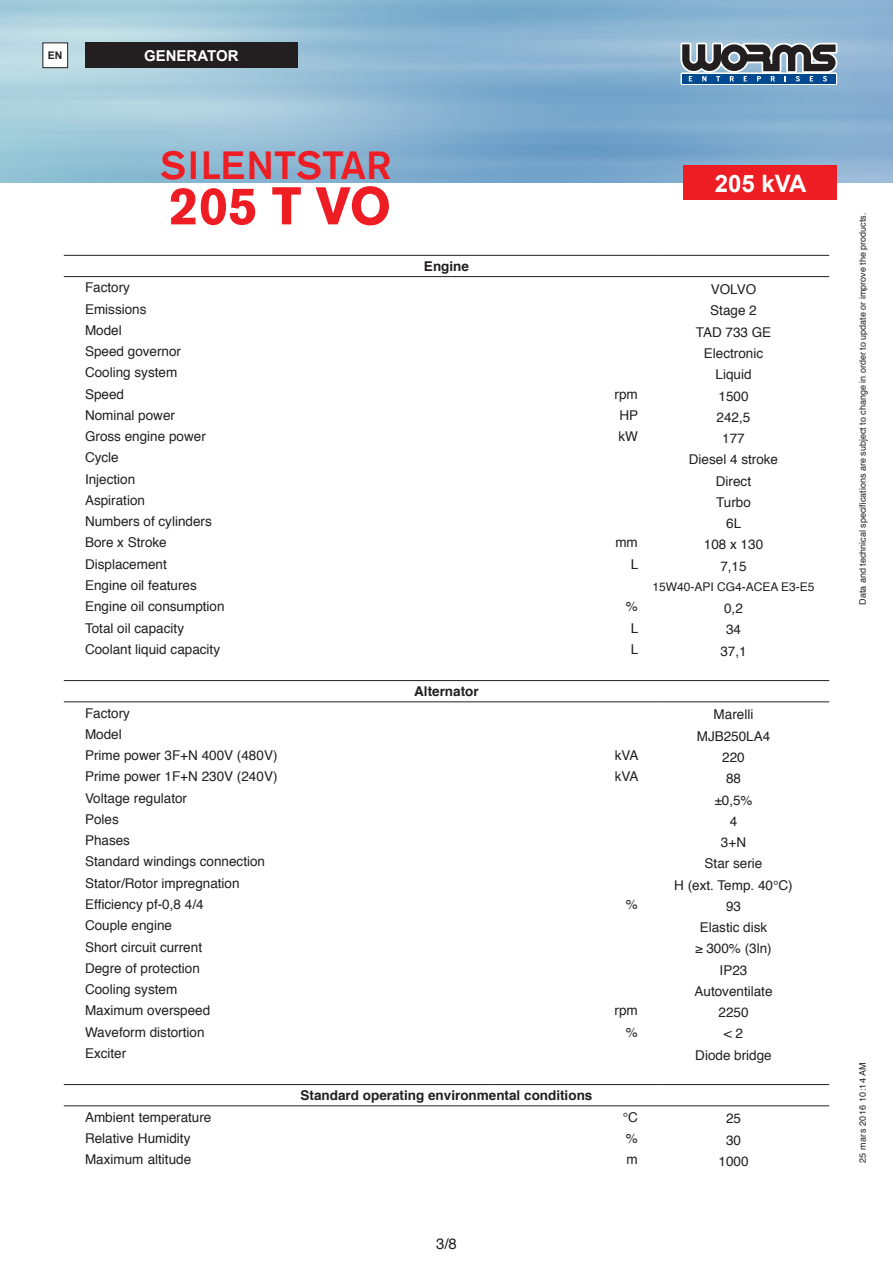
<style>
.page{position:relative;width:893px;height:1263px;background:#fff}
.page>*{position:absolute;margin:0;border:0;box-sizing:border-box;transform-origin:0 0}
.t1{font:700 52.5px "Akzidenz Grotesk BE";color:#ee1d23}
.t2{font:500 39px "Akzidenz Grotesk BE";color:#ee1d23}
.t3{font:700 24px "Arial";color:#fff}
.t4{font:700 15px "Arial";color:#fff}
.t5{font:15px "Helvetica";color:#231f20}
.TEXTE_DESIGNATION_TA{font:13.5px/21.3px "Helvetica";color:#231f20}
.t6{font:700 13.5px "Helvetica";color:#231f20}
.TEXTE_DESIGNATION_TA-2{font:12px "Helvetica";color:#231f20}
.t7{font:700 10.5px "Arial";color:#231f20}
.t8{font:9px "Helvetica";color:#231f20}
.t9{font:9px "Helvetica";letter-spacing:.03em;color:#231f20}
</style>
<div class="page">
<img style="left:0;top:0;width:893px;height:182px">
<svg style="left:680px;top:43px;width:157px;height:41px;background:#5f7285"></svg>
<div style="left:85px;top:43px;width:213px;height:25px;background:#231f20"></div>
<div style="left:43px;top:43px;width:25px;height:25px;background:#fff"></div>
<div style="left:43px;top:43px;width:25px;height:25px;border:1px solid #231f20"></div>
<hr style="left:64px;top:276px;width:425px;height:1px;background:#231f20">
<hr style="left:64px;top:702px;width:425px;height:1px;background:#231f20">
<hr style="left:64px;top:1105px;width:425px;height:1px;background:#231f20">
<hr style="left:64px;top:255px;width:425px;height:1px;background:#231f20">
<hr style="left:489px;top:255px;width:170px;height:1px;background:#231f20">
<hr style="left:659px;top:255px;width:170px;height:1px;background:#231f20">
<hr style="left:489px;top:276px;width:170px;height:1px;background:#231f20">
<hr style="left:659px;top:276px;width:170px;height:1px;background:#231f20">
<hr style="left:64px;top:680px;width:425px;height:1px;background:#231f20">
<hr style="left:489px;top:680px;width:170px;height:1px;background:#231f20">
<hr style="left:659px;top:680px;width:170px;height:1px;background:#231f20">
<hr style="left:489px;top:702px;width:170px;height:1px;background:#231f20">
<hr style="left:659px;top:702px;width:170px;height:1px;background:#231f20">
<hr style="left:64px;top:1084px;width:425px;height:1px;background:#231f20">
<hr style="left:489px;top:1084px;width:170px;height:1px;background:#231f20">
<hr style="left:659px;top:1084px;width:170px;height:1px;background:#231f20">
<hr style="left:489px;top:1105px;width:170px;height:1px;background:#231f20">
<hr style="left:659px;top:1105px;width:170px;height:1px;background:#231f20">
<div style="left:684px;top:166px;width:153px;height:34px;background:#ee1d23"></div>
<p class="t7" style="left:48px;top:48px;width:16px">EN</p>
<p class="t4" style="left:144px;top:45px;width:96px">GENERATOR</p>
<h2 class="t2" style="left:160px;top:141px;width:232px">SILENTSTAR</h2>
<h1 class="t1" style="left:169px;top:176px;width:224px">205 T VO</h1>
<p class="TEXTE_DESIGNATION_TA" style="left:85px;top:277px;width:98px">Factory<br>Emissions<br>Model<br>Speed governor<br>Cooling system<br>Speed</p>
<p class="t6" style="left:424px;top:255px;width:47px">Engine</p>
<p class="TEXTE_DESIGNATION_TA" style="left:615px;top:384px;width:25px">rpm</p>
<p class="TEXTE_DESIGNATION_TA" style="left:85px;top:405px;width:92px">Nominal power</p>
<p class="TEXTE_DESIGNATION_TA" style="left:619px;top:405px;width:20px">HP</p>
<p class="TEXTE_DESIGNATION_TA" style="left:85px;top:426px;width:122px">Gross engine power</p>
<p class="TEXTE_DESIGNATION_TA" style="left:618px;top:426px;width:21px">kW</p>
<p class="TEXTE_DESIGNATION_TA" style="left:85px;top:447px;width:128px">Cycle<br>Injection<br>Aspiration<br>Numbers of cylinders<br>Bore x Stroke</p>
<p class="TEXTE_DESIGNATION_TA" style="left:615px;top:532px;width:24px">mm</p>
<p class="TEXTE_DESIGNATION_TA" style="left:85px;top:554px;width:83px">Displacement</p>
<p class="TEXTE_DESIGNATION_TA" style="left:631px;top:554px;width:9px">L</p>
<p class="TEXTE_DESIGNATION_TA" style="left:85px;top:575px;width:141px">Engine oil features<br>Engine oil consumption</p>
<p class="TEXTE_DESIGNATION_TA" style="left:626px;top:596px;width:14px">%</p>
<p class="TEXTE_DESIGNATION_TA" style="left:85px;top:617px;width:101px">Total oil capacity</p>
<p class="TEXTE_DESIGNATION_TA" style="left:631px;top:617px;width:9px">L</p>
<p class="TEXTE_DESIGNATION_TA" style="left:85px;top:639px;width:137px">Coolant liquid capacity</p>
<p class="TEXTE_DESIGNATION_TA" style="left:631px;top:639px;width:9px">L</p>
<p class="t6" style="left:414px;top:681px;width:66px">Alternator</p>
<p class="TEXTE_DESIGNATION_TA" style="left:85px;top:703px;width:194px">Factory<br>Model<br>Prime power 3F+N 400V (480V)</p>
<p class="TEXTE_DESIGNATION_TA" style="left:615px;top:745px;width:25px">kVA</p>
<p class="TEXTE_DESIGNATION_TA" style="left:85px;top:766px;width:194px">Prime power 1F+N 230V (240V)</p>
<p class="TEXTE_DESIGNATION_TA" style="left:615px;top:766px;width:25px">kVA</p>
<p class="TEXTE_DESIGNATION_TA" style="left:85px;top:788px;width:182px">Voltage regulator<br>Poles<br>Phases<br>Standard windings connection<br>Stator/Rotor impregnation<br>Efficiency pf-0,8 4/4</p>
<p class="TEXTE_DESIGNATION_TA" style="left:626px;top:894px;width:14px">%</p>
<p class="TEXTE_DESIGNATION_TA" style="left:85px;top:915px;width:127px">Couple engine<br>Short circuit current<br>Degre of protection<br>Cooling system<br>Maximum overspeed</p>
<p class="TEXTE_DESIGNATION_TA" style="left:615px;top:1000px;width:25px">rpm</p>
<p class="TEXTE_DESIGNATION_TA" style="left:85px;top:1021px;width:121px">Waveform distortion</p>
<p class="TEXTE_DESIGNATION_TA" style="left:626px;top:1021px;width:14px">%</p>
<p class="TEXTE_DESIGNATION_TA" style="left:85px;top:1043px;width:43px">Exciter</p>
<p class="t6" style="left:301px;top:1085px;width:293px">Standard operating environmental conditions</p>
<p class="TEXTE_DESIGNATION_TA" style="left:85px;top:1107px;width:128px">Ambient temperature</p>
<p class="TEXTE_DESIGNATION_TA" style="left:623px;top:1107px;width:17px">°C</p>
<p class="TEXTE_DESIGNATION_TA" style="left:85px;top:1128px;width:107px">Relative Humidity</p>
<p class="TEXTE_DESIGNATION_TA" style="left:626px;top:1128px;width:14px">%</p>
<p class="TEXTE_DESIGNATION_TA" style="left:85px;top:1149px;width:108px">Maximum altitude</p>
<p class="TEXTE_DESIGNATION_TA" style="left:627px;top:1149px;width:13px">m</p>
<h3 class="t3" style="left:715px;top:167px;width:93px">205 kVA</h3>
<p class="TEXTE_DESIGNATION_TA" style="left:711px;top:279px;width:47px">VOLVO</p>
<p class="TEXTE_DESIGNATION_TA" style="left:710px;top:300px;width:48px">Stage 2</p>
<p class="TEXTE_DESIGNATION_TA" style="left:696px;top:322px;width:77px">TAD 733 GE</p>
<p class="TEXTE_DESIGNATION_TA" style="left:704px;top:343px;width:61px">Electronic</p>
<p class="TEXTE_DESIGNATION_TA" style="left:715px;top:364px;width:38px">Liquid</p>
<p class="TEXTE_DESIGNATION_TA" style="left:718px;top:386px;width:32px">1500</p>
<p class="TEXTE_DESIGNATION_TA" style="left:717px;top:407px;width:35px">242,5</p>
<p class="TEXTE_DESIGNATION_TA" style="left:722px;top:428px;width:24px">177</p>
<p class="TEXTE_DESIGNATION_TA" style="left:716px;top:471px;width:37px">Direct</p>
<p class="TEXTE_DESIGNATION_TA" style="left:716px;top:492px;width:36px">Turbo</p>
<p class="TEXTE_DESIGNATION_TA" style="left:704px;top:534px;width:61px">108 x 130</p>
<p class="TEXTE_DESIGNATION_TA" style="left:720px;top:556px;width:28px">7,15</p>
<p class="TEXTE_DESIGNATION_TA-2" style="left:652px;top:578px;width:164px">15W40-API CG4-ACEA E3-E5</p>
<p class="TEXTE_DESIGNATION_TA" style="left:724px;top:598px;width:20px">0,2</p>
<p class="TEXTE_DESIGNATION_TA" style="left:726px;top:619px;width:17px">34</p>
<p class="TEXTE_DESIGNATION_TA" style="left:720px;top:641px;width:28px">37,1</p>
<p class="TEXTE_DESIGNATION_TA" style="left:689px;top:449px;width:91px">Diesel 4 stroke</p>
<p class="TEXTE_DESIGNATION_TA" style="left:726px;top:513px;width:17px">6L</p>
<p class="TEXTE_DESIGNATION_TA" style="left:714px;top:704px;width:41px">Marelli</p>
<p class="TEXTE_DESIGNATION_TA" style="left:697px;top:726px;width:75px">MJB250LA4</p>
<p class="TEXTE_DESIGNATION_TA" style="left:722px;top:747px;width:24px">220</p>
<p class="TEXTE_DESIGNATION_TA" style="left:726px;top:768px;width:17px">88</p>
<p class="TEXTE_DESIGNATION_TA" style="left:714px;top:789px;width:40px">±0,5%</p>
<p class="TEXTE_DESIGNATION_TA" style="left:730px;top:811px;width:9px">4</p>
<p class="TEXTE_DESIGNATION_TA" style="left:721px;top:832px;width:27px">3+N</p>
<p class="TEXTE_DESIGNATION_TA" style="left:705px;top:853px;width:59px">Star serie</p>
<p class="TEXTE_DESIGNATION_TA" style="left:674px;top:874px;width:120px">H (ext. Temp. 40°C)</p>
<p class="TEXTE_DESIGNATION_TA" style="left:700px;top:917px;width:69px">Elastic disk</p>
<p class="TEXTE_DESIGNATION_TA" style="left:726px;top:896px;width:17px">93</p>
<p class="TEXTE_DESIGNATION_TA" style="left:695px;top:938px;width:78px">≥ 300% (3ln)</p>
<p class="TEXTE_DESIGNATION_TA" style="left:720px;top:960px;width:29px">IP23</p>
<p class="TEXTE_DESIGNATION_TA" style="left:718px;top:1002px;width:32px">2250</p>
<p class="TEXTE_DESIGNATION_TA" style="left:724px;top:1023px;width:21px">&lt; 2</p>
<p class="TEXTE_DESIGNATION_TA" style="left:694px;top:981px;width:80px">Autoventilate</p>
<p class="TEXTE_DESIGNATION_TA" style="left:695px;top:1045px;width:78px">Diode bridge</p>
<p class="TEXTE_DESIGNATION_TA" style="left:726px;top:1108px;width:17px">25</p>
<p class="TEXTE_DESIGNATION_TA" style="left:726px;top:1130px;width:17px">30</p>
<p class="TEXTE_DESIGNATION_TA" style="left:718px;top:1151px;width:32px">1000</p>
<p class="t5" style="left:436px;top:1232px;width:22px">3/8</p>
<p class="t8" style="left:856px;top:605px;width:394px;rotate:-90deg">Data and technical specifications are subject to change in order to update or improve the products.</p>
<p class="t9" style="left:856px;top:1163px;width:102px;rotate:-90deg">25 mars 2016 10:14 AM</p>
</div>
